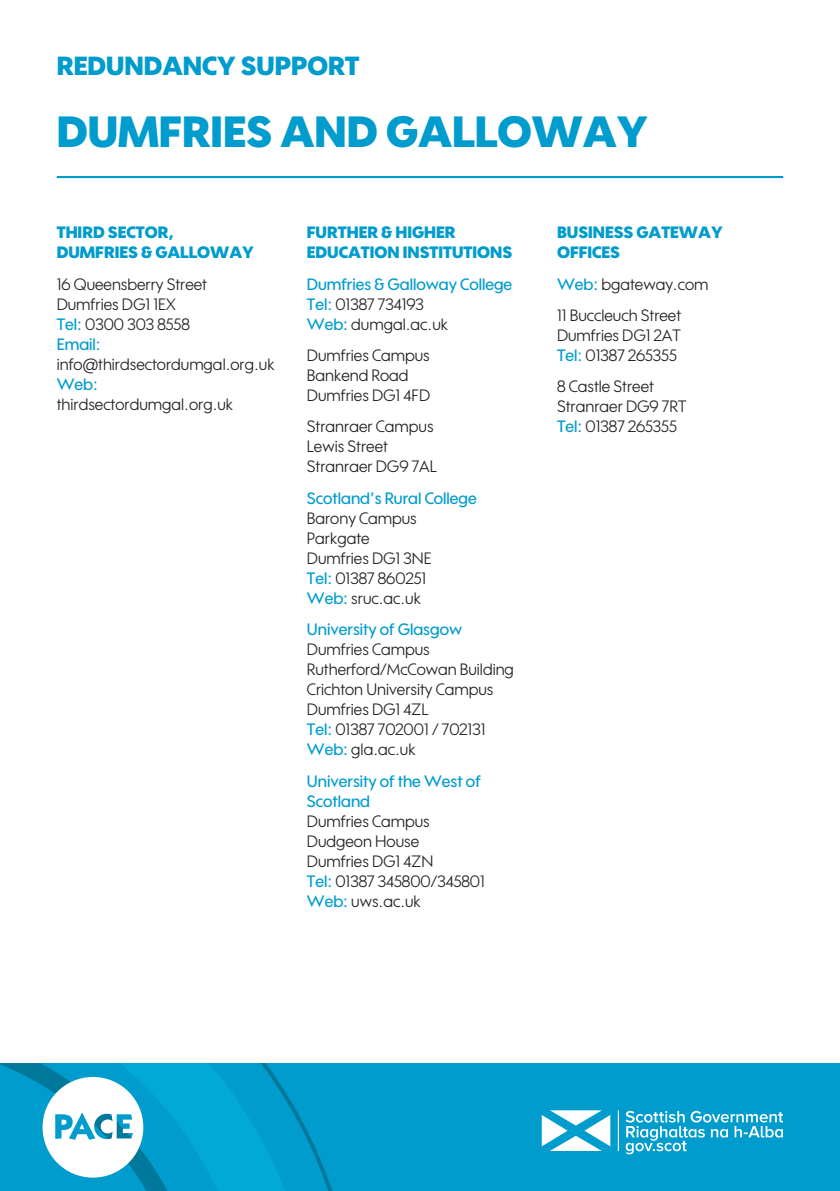
<style>
.page{position:relative;width:840px;height:1191px;background:#fff}
.page>*{position:absolute;margin:0;border:0;box-sizing:border-box;transform-origin:0 0}
.t1{font:900 42.4px "Wes FY";color:#009ccd}
.t2{font:900 25.4px "Wes FY";color:#009ccd}
.General_Body_Text{font:16px/20px "Wes FY";color:#231f20}
.Head_bold_caps{font:900 16px/20px "Wes FY";color:#009ccd}
.General_Body_Text-2{font:500 16px/20px "Wes FY";color:#009ccd}
.s1{font-weight:500;color:#009ccd}
.s2{font-weight:400;color:#231f20}
</style>
<div class="page">
<hr style="left:57px;top:176px;width:725px;height:2px;background:#009ccd">
<div style="left:0;top:1063px;width:839px;height:128px;background:#009ccd"></div>
<svg style="left:312px;top:1141px;width:20px;height:50px"></svg>
<svg style="left:0;top:1063px;width:312px;height:128px"></svg>
<hr style="left:617px;top:1110px;width:1px;height:41px;background:#fff">
<svg style="left:541px;top:1110px;width:69px;height:41px"></svg>
<svg style="left:625px;top:1110px;width:157px;height:44px"></svg>
<p class="t2" style="left:57px;top:50px;width:304px">REDUNDANCY SUPPORT</p>
<p class="t1" style="left:57px;top:106px;width:592px">DUMFRIES AND GALLOWAY</p>
<p class="Head_bold_caps" style="left:57px;top:222px;width:199px">THIRD SECTOR,<br>DUMFRIES &amp; GALLOWAY</p>
<p class="General_Body_Text" style="left:57px;top:274px;width:219px">16 Queensberry Street<br>Dumfries DG1 1EX<br><span class="s1">Tel:</span> 0300 303 8558<br><span class="s1">Email: </span>info@thirdsectordumgal.org.uk<br><span class="s1">Web: </span>thirdsectordumgal.org.uk</p>
<p class="Head_bold_caps" style="left:307px;top:222px;width:206px">FURTHER &amp; HIGHER<br>EDUCATION INSTITUTIONS</p>
<p class="General_Body_Text-2" style="left:307px;top:274px;width:207px">Dumfries &amp; Galloway College<br>Tel: <span class="s2">01387 734193<br></span>Web: <span class="s2">dumgal.ac.uk</span></p>
<p class="General_Body_Text" style="left:307px;top:345px;width:125px">Dumfries Campus<br>Bankend Road<br>Dumfries DG1 4FD</p>
<p class="General_Body_Text" style="left:307px;top:416px;width:131px">Stranraer Campus<br>Lewis Street<br>Stranraer DG9 7AL</p>
<p class="General_Body_Text" style="left:307px;top:488px;width:171px"><span class="s1">Scotland’s Rural College<br></span>Barony Campus<br>Parkgate<br>Dumfries DG1 3NE<br><span class="s1">Tel:</span> 01387 860251<br><span class="s1">Web:</span> sruc.ac.uk</p>
<p class="General_Body_Text" style="left:307px;top:619px;width:208px"><span class="s1">University of Glasgow<br></span>Dumfries Campus<br>Rutherford/McCowan Building<br>Crichton University Campus<br>Dumfries DG1 4ZL<br><span class="s1">Tel:</span> 01387 702001 / 702131<br><span class="s1">Web:</span> gla.ac.uk</p>
<p class="General_Body_Text" style="left:307px;top:770px;width:179px"><span class="s1">University of the West of<br>Scotland<br></span>Dumfries Campus<br>Dudgeon House<br>Dumfries DG1 4ZN<br><span class="s1">Tel:</span> 01387 345800/345801<br><span class="s1">Web:</span> uws.ac.uk</p>
<p class="Head_bold_caps" style="left:556px;top:222px;width:167px">BUSINESS GATEWAY<br>OFFICES</p>
<p class="General_Body_Text" style="left:556px;top:274px;width:153px"><span class="s1">Web:</span> bgateway.com</p>
<p class="General_Body_Text" style="left:556px;top:305px;width:125px;text-align:justify">11 Buccleuch Street Dumfries DG1 2AT <span class="s1">Tel:</span> 01387 265355</p>
<p class="General_Body_Text" style="left:556px;top:376px;width:131px">8 Castle Street<br>Stranraer DG9 7RT<br><span class="s1">Tel:</span> 01387 265355</p>
</div>
